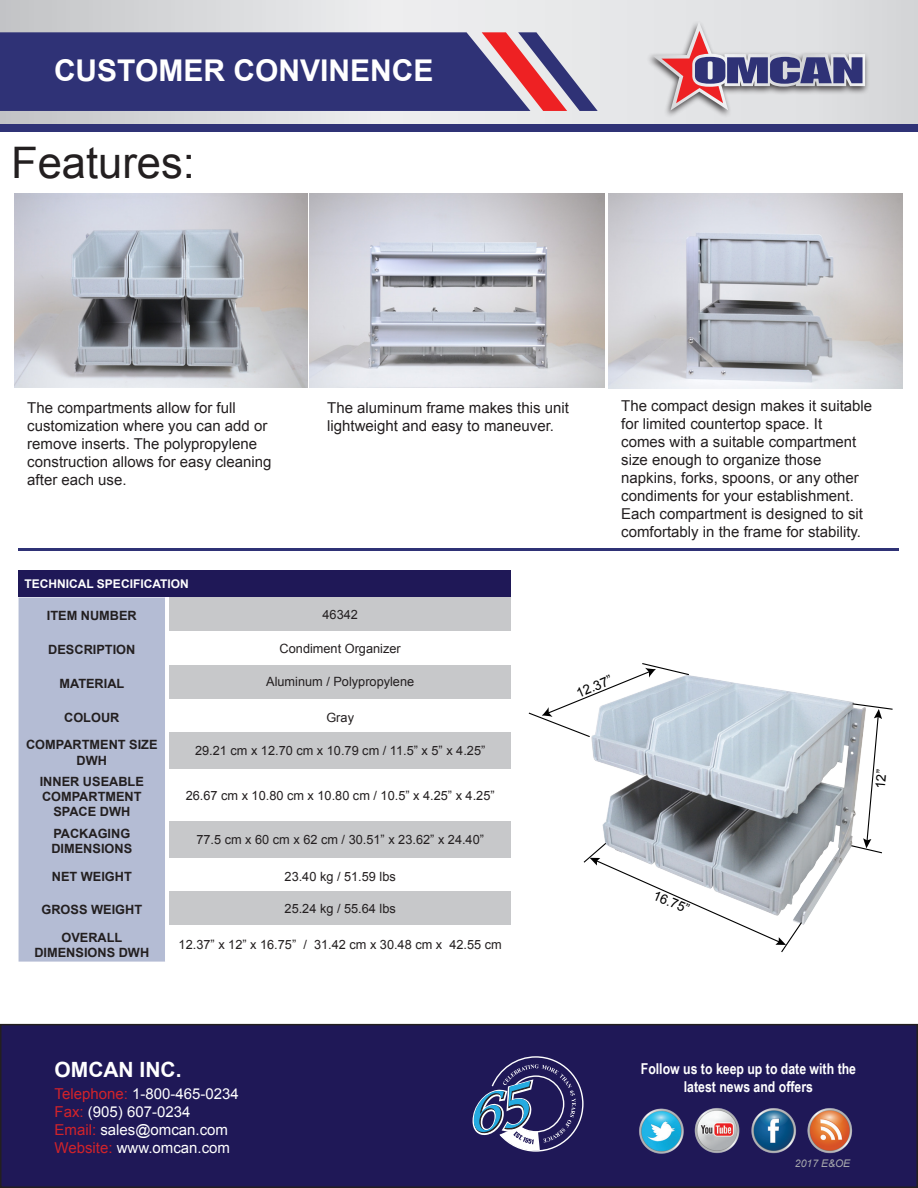
<style>
.page{position:relative;width:918px;height:1188px;background:#fff}
.page>*{position:absolute;margin:0;border:0;box-sizing:border-box;transform-origin:0 0}
.t1{font:43.5px "Arial";color:#231f20}
.t2{font:700 30px "Arial";color:#fff}
.t3{font:700 21px "Arial";color:#fff}
.t4{font:15px/18px "Arial";color:#231f20}
.t5{font:15px "Arial";color:#fff}
.t6{font:700 15px/18px "Arial Narrow";color:#fff;text-align:center}
.t7{font:13.35px "Arial";color:#000}
.Table{font:12.75px "Arial";color:#231f20}
.Table-2{font:700 12.75px/15.3px "Arial";color:#231f20;text-align:center}
.t8{font:700 12px "Arial";color:#fff}
.t9{font:italic 10.5px "Arial";color:#a8a9ad}
.s1{color:#d1232a}
</style>
<div class="page">
<svg style="left:0;top:0;width:918px;height:124px;background:#dedfe1"></svg>
<svg style="left:0;top:32px;width:598px;height:79px;background:#49437e"></svg>
<div style="left:0;top:124px;width:918px;height:7px;background:#2f3276"></div>
<hr style="left:19px;top:548px;width:880px;height:3px;background:#2f3276">
<div style="left:646px;top:20px;width:224px;height:99px;background:#231f20;opacity:.8"></div>
<svg style="left:652px;top:22px;width:213px;height:88px;background:#b9afbd"></svg>
<div style="left:1px;top:1025px;width:916px;height:162px;background:#1f1857"></div>
<div style="left:0;top:1024px;width:918px;height:164px;border:2px solid #231f20"></div>
<img style="left:639px;top:1108px;width:214px;height:46px">
<svg style="left:472px;top:1056px;width:112px;height:96px"></svg>
<img style="left:608px;top:194px;width:294px;height:194px">
<img style="left:14px;top:194px;width:293px;height:194px">
<img style="left:310px;top:194px;width:294px;height:194px">
<img style="left:591px;top:675px;width:263px;height:250px">
<svg style="left:583px;top:842px;width:220px;height:110px"></svg>
<svg style="left:528px;top:663px;width:162px;height:75px"></svg>
<div style="left:19px;top:570px;width:492px;height:27px;background:#1f1857"></div>
<div style="left:19px;top:597px;width:146px;height:365px;background:#b4bcd4"></div>
<svg style="left:169px;top:597px;width:1px;height:328px"></svg>
<div style="left:170px;top:597px;width:341px;height:34px;background:#c7c8ca"></div>
<div style="left:170px;top:665px;width:341px;height:34px;background:#c7c8ca"></div>
<div style="left:170px;top:732px;width:341px;height:37px;background:#c7c8ca"></div>
<div style="left:170px;top:821px;width:341px;height:37px;background:#c7c8ca"></div>
<div style="left:170px;top:891px;width:341px;height:34px;background:#c7c8ca"></div>
<svg style="left:850px;top:703px;width:43px;height:151px"></svg>
<p class="t2" style="left:54px;top:50px;width:381px">CUSTOMER CONVINENCE</p>
<p class="t1" style="left:11px;top:133px;width:185px">Features:</p>
<p class="t4" style="left:27px;top:399px;width:246px">The compartments allow for full customization where you can add or remove inserts. The polypropylene construction allows for easy cleaning after each use.</p>
<p class="t4" style="left:621px;top:397px;width:252px">The compact design makes it suitable for limited countertop space. It<br>comes with a suitable compartment size enough to organize those napkins, forks, spoons, or any other condiments for your establishment.<br>Each compartment is designed to sit comfortably in the frame for stability.</p>
<p class="t4" style="left:327px;top:399px;width:243px">The aluminum frame makes this unit lightweight and easy to maneuver.</p>
<p class="t8" style="left:25px;top:576px;width:166px">TECHNICAL SPECIFICATION</p>
<p class="Table-2" style="left:47px;top:609px;width:91px">ITEM NUMBER</p>
<p class="Table" style="left:322px;top:606px;width:37px">46342</p>
<p class="Table-2" style="left:48px;top:642px;width:89px">DESCRIPTION</p>
<p class="Table" style="left:280px;top:639px;width:123px">Condiment Organizer</p>
<p class="Table-2" style="left:59px;top:676px;width:66px">MATERIAL</p>
<p class="Table" style="left:266px;top:673px;width:150px">Aluminum / Polypropylene</p>
<p class="Table-2" style="left:64px;top:710px;width:57px">COLOUR</p>
<p class="Table" style="left:326px;top:708px;width:29px">Gray</p>
<p class="Table-2" style="left:26px;top:737px;width:133px">COMPARTMENT SIZE<br>DWH</p>
<p class="Table" style="left:195px;top:742px;width:292px">29.21 cm x 12.70 cm x 10.79 cm / 11.5” x 5” x 4.25”</p>
<p class="Table-2" style="left:40px;top:774px;width:106px">INNER USEABLE<br>COMPARTMENT<br>SPACE DWH</p>
<p class="Table" style="left:186px;top:786px;width:310px">26.67 cm x 10.80 cm x 10.80 cm / 10.5” x 4.25” x 4.25”</p>
<p class="Table-2" style="left:53px;top:826px;width:78px">PACKAGING</p>
<p class="Table-2" style="left:51px;top:841px;width:82px">DIMENSIONS</p>
<p class="Table" style="left:196px;top:831px;width:289px">77.5 cm x 60 cm x 62 cm / 30.51” x 23.62” x 24.40”</p>
<p class="Table-2" style="left:52px;top:869px;width:82px">NET WEIGHT</p>
<p class="Table" style="left:285px;top:867px;width:113px">23.40 kg / 51.59 lbs</p>
<p class="Table-2" style="left:42px;top:902px;width:102px">GROSS WEIGHT</p>
<p class="Table" style="left:285px;top:900px;width:113px">25.24 kg / 55.64 lbs</p>
<p class="Table-2" style="left:61px;top:930px;width:62px">OVERALL</p>
<p class="Table-2" style="left:34px;top:945px;width:116px">DIMENSIONS DWH</p>
<p class="Table" style="left:179px;top:936px;width:325px">12.37” x 12” x 16.75” / 31.42 cm x 30.48 cm x 42.55 cm</p>
<p class="t7" style="left:573px;top:685px;width:39px;rotate:-23deg">12.37”</p>
<p class="t7" style="left:658px;top:886px;width:39px;rotate:23deg">16.75”</p>
<p class="t3" style="left:55px;top:1042px;width:129px">OMCAN INC.</p>
<p class="t5" style="left:55px;top:1084px;width:186px"><span class="s1">Telephone:</span> 1-800-465-0234</p>
<p class="t5" style="left:55px;top:1102px;width:137px"><span class="s1">Fax:</span> (905) 607-0234</p>
<p class="t5" style="left:55px;top:1120px;width:175px"><span class="s1">Email:</span> sales@omcan.com</p>
<p class="t5" style="left:55px;top:1138px;width:177px"><span class="s1">Website:</span> www.omcan.com</p>
<p class="t3" style="left:55px;top:1055px;width:129px">OMCAN INC.</p>
<p class="t6" style="left:641px;top:1059px;width:217px">Follow us to keep up to date with the latest news and offers</p>
<p class="t9" style="left:795px;top:1157px;width:57px">2017 E&amp;OE</p>
</div>
